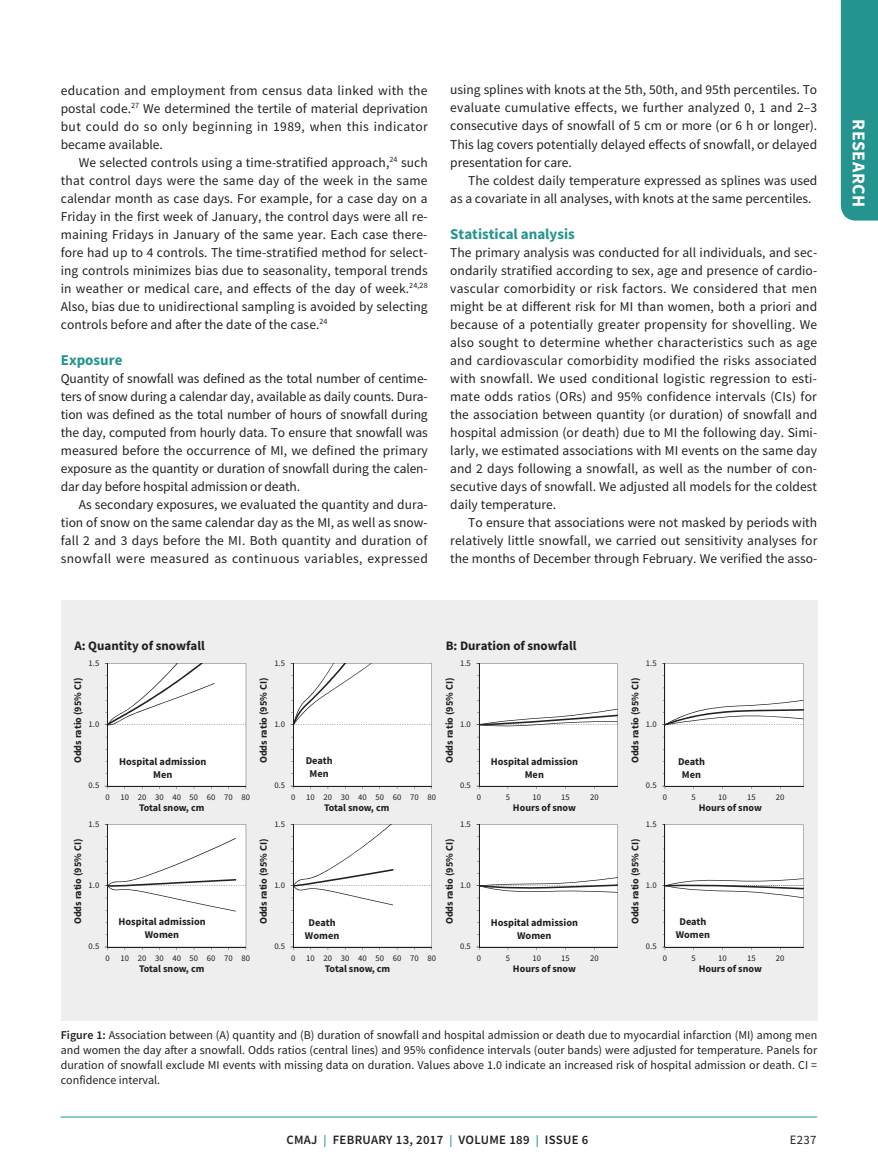
<style>
.page{position:relative;width:878px;height:1175px;background:#fff}
.page>*{position:absolute;margin:0;border:0;box-sizing:border-box;transform-origin:0 0}
.t1{font:700 18px "Source Sans Pro";letter-spacing:.025em;color:#fff}
.t2{font:700 15px "Source Sans Pro";color:#24948e}
.t3{font:13.5px/18px "Source Sans Pro";color:#231f20;text-align:justify}
.t4{font:700 12.9px "Source Sans Pro";color:#231f20}
.t5{font:600 12.75px "Source Sans Pro";letter-spacing:.025em;color:#231f20}
.t6{font:12.75px "Source Sans Pro";color:#231f20}
.t7{font:12px/15px "Source Sans Pro";color:#231f20;text-align:justify}
.t8{font:700 10.35px/13px "Source Sans Pro";color:#231f20;text-align:center}
.t9{font:700 10.05px "Source Sans Pro";color:#231f20}
.t10{font:8.7px "Source Sans Pro";letter-spacing:.005em;color:#231f20}
.s1{font-weight:600}
.s2{font-size:12px;color:#24948e}
</style>
<div class="page">
<div style="left:840px;top:0;width:38px;height:220px;background:#24948e"></div>
<hr style="left:61px;top:1116px;width:756px;height:1px;background:#24948e">
<div style="left:61px;top:600px;width:756px;height:420px;background:#eeeeef"></div>
<svg style="left:105px;top:663px;width:142px;height:126px"></svg>
<svg style="left:290px;top:663px;width:142px;height:126px"></svg>
<svg style="left:476px;top:663px;width:142px;height:126px"></svg>
<svg style="left:662px;top:663px;width:141px;height:126px"></svg>
<svg style="left:105px;top:824px;width:142px;height:125px"></svg>
<svg style="left:290px;top:824px;width:142px;height:125px"></svg>
<svg style="left:476px;top:824px;width:142px;height:125px"></svg>
<svg style="left:662px;top:824px;width:141px;height:125px"></svg>
<p class="t3" style="left:61px;top:81px;width:368px">education and employment from census data linked with the postal code.<sup>27</sup> We determined the tertile of material deprivation but could do so only beginning in 1989, when this indicator became available.</p>
<p class="t3" style="left:61px;top:153px;width:368px;text-indent:18px">We selected controls using a time-stratified approach,<sup>24</sup> such that control days were the same day of the week in the same calendar month as case days. For example, for a case day on a Friday in the first week of January, the control days were all re&shy;maining Fridays in January of the same year. Each case there&shy;fore had up to 4 controls. The time-stratified method for select&shy;ing controls minimizes bias due to seasonality, temporal trends in weather or medical care, and effects of the day of week.<sup>24,28<br></sup>Also, bias due to unidirectional sampling is avoided by selecting controls before and after the date of the case.<sup>24</sup></p>
<p class="t2" style="left:61px;top:349px;width:63px">Exposure</p>
<p class="t3" style="left:61px;top:369px;width:368px">Quantity of snowfall was defined as the total number of centime&shy;ters of snow during a calendar day, available as daily counts. Dura&shy;tion was defined as the total number of hours of snowfall during the day, computed from hourly data. To ensure that snowfall was measured before the occurrence of MI, we defined the primary exposure as the quantity or duration of snowfall during the calen&shy;dar day before hospital admission or death.</p>
<p class="t3" style="left:61px;top:495px;width:368px;text-indent:18px">As secondary exposures, we evaluated the quantity and dura&shy;tion of snow on the same calendar day as the MI, as well as snow&shy;fall 2 and 3 days before the MI. Both quantity and duration of snowfall were measured as continuous variables, expressed</p>
<p class="t3" style="left:450px;top:81px;width:368px">using splines with knots at the 5th, 50th, and 95th percentiles. To evaluate cumulative effects, we further analyzed 0, 1 and 2–3 consecutive days of snowfall of 5 cm or more (or 6 h or longer).<br>This lag covers potentially delayed effects of snowfall, or delayed presentation for care.</p>
<p class="t3" style="left:450px;top:171px;width:368px;text-indent:18px">The coldest daily temperature expressed as splines was used as a covariate in all analyses, with knots at the same percentiles.</p>
<p class="t2" style="left:450px;top:223px;width:126px">Statistical analysis</p>
<p class="t3" style="left:450px;top:243px;width:368px">The primary analysis was conducted for all individuals, and sec&shy;ondarily stratified according to sex, age and presence of cardio&shy;vascular comorbidity or risk factors. We considered that men might be at different risk for MI than women, both a priori and because of a potentially greater propensity for shovelling. We also sought to determine whether characteristics such as age and cardiovascular comorbidity modified the risks associated with snowfall. We used conditional logistic regression to esti&shy;mate odds ratios (ORs) and 95% confidence intervals (CIs) for the association between quantity (or duration) of snowfall and hospital admission (or death) due to MI the following day. Simi&shy;larly, we estimated associations with MI events on the same day and 2 days following a snowfall, as well as the number of con&shy;secutive days of snowfall. We adjusted all models for the coldest daily temperature.</p>
<p class="t3" style="left:450px;top:513px;width:368px;text-indent:18px">To ensure that associations were not masked by periods with relatively little snowfall, we carried out sensitivity analyses for the months of December through February. We verified the asso-</p>
<p class="t4" style="left:74px;top:640px;width:132px">A: Quantity of snowfall</p>
<p class="t4" style="left:445px;top:640px;width:132px">B: Duration of snowfall</p>
<p class="t10" style="left:89px;top:657px;width:12px">1.5</p>
<p class="t10" style="left:274px;top:657px;width:12px">1.5</p>
<p class="t10" style="left:460px;top:657px;width:12px">1.5</p>
<p class="t10" style="left:646px;top:657px;width:12px">1.5</p>
<p class="t9" style="left:74px;top:763px;width:87px;rotate:-90deg">Odds ratio (95% CI)</p>
<p class="t10" style="left:89px;top:718px;width:12px">1.0</p>
<p class="t8" style="left:119px;top:756px;width:89px">Hospital admission<br>Men</p>
<p class="t9" style="left:259px;top:763px;width:87px;rotate:-90deg">Odds ratio (95% CI)</p>
<p class="t10" style="left:274px;top:718px;width:12px">1.0</p>
<p class="t8" style="left:306px;top:754px;width:29px">Death<br>Men</p>
<p class="t9" style="left:445px;top:763px;width:87px;rotate:-90deg">Odds ratio (95% CI)</p>
<p class="t10" style="left:460px;top:718px;width:12px">1.0</p>
<p class="t8" style="left:490px;top:755px;width:89px">Hospital admission<br>Men</p>
<p class="t9" style="left:631px;top:763px;width:87px;rotate:-90deg">Odds ratio (95% CI)</p>
<p class="t10" style="left:646px;top:718px;width:12px">1.0</p>
<p class="t8" style="left:678px;top:756px;width:29px">Death<br>Men</p>
<p class="t10" style="left:89px;top:780px;width:12px">0.5</p>
<p class="t10" style="left:274px;top:780px;width:12px">0.5</p>
<p class="t10" style="left:460px;top:780px;width:12px">0.5</p>
<p class="t10" style="left:646px;top:780px;width:12px">0.5</p>
<p class="t10" style="left:105px;top:791px;width:6px">0</p>
<p class="t10" style="left:120px;top:791px;width:131px">10 20 30 40 50 60 70 80</p>
<p class="t10" style="left:291px;top:791px;width:6px">0</p>
<p class="t10" style="left:306px;top:791px;width:131px">10 20 30 40 50 60 70 80</p>
<p class="t10" style="left:477px;top:791px;width:6px">0</p>
<p class="t10" style="left:505px;top:791px;width:6px">5</p>
<p class="t10" style="left:532px;top:791px;width:10px">10</p>
<p class="t10" style="left:561px;top:791px;width:10px">15</p>
<p class="t10" style="left:590px;top:791px;width:10px">20</p>
<p class="t10" style="left:662px;top:791px;width:6px">0</p>
<p class="t10" style="left:691px;top:791px;width:6px">5</p>
<p class="t10" style="left:718px;top:791px;width:10px">10</p>
<p class="t10" style="left:747px;top:791px;width:10px">15</p>
<p class="t10" style="left:775px;top:791px;width:10px">20</p>
<p class="t9" style="left:139px;top:803px;width:67px">Total snow, cm</p>
<p class="t9" style="left:324px;top:803px;width:67px">Total snow, cm</p>
<p class="t9" style="left:513px;top:803px;width:65px">Hours of snow</p>
<p class="t9" style="left:698px;top:803px;width:65px">Hours of snow</p>
<p class="t10" style="left:89px;top:818px;width:12px">1.5</p>
<p class="t10" style="left:274px;top:818px;width:12px">1.5</p>
<p class="t10" style="left:460px;top:818px;width:12px">1.5</p>
<p class="t10" style="left:646px;top:818px;width:12px">1.5</p>
<p class="t9" style="left:74px;top:924px;width:87px;rotate:-90deg">Odds ratio (95% CI)</p>
<p class="t10" style="left:89px;top:879px;width:12px">1.0</p>
<p class="t8" style="left:118px;top:915px;width:89px">Hospital admission<br>Women</p>
<p class="t9" style="left:259px;top:924px;width:87px;rotate:-90deg">Odds ratio (95% CI)</p>
<p class="t10" style="left:274px;top:879px;width:12px">1.0</p>
<p class="t8" style="left:305px;top:916px;width:36px">Death<br>Women</p>
<p class="t9" style="left:445px;top:924px;width:87px;rotate:-90deg">Odds ratio (95% CI)</p>
<p class="t10" style="left:460px;top:879px;width:12px">1.0</p>
<p class="t8" style="left:490px;top:916px;width:89px">Hospital admission<br>Women</p>
<p class="t9" style="left:631px;top:924px;width:87px;rotate:-90deg">Odds ratio (95% CI)</p>
<p class="t10" style="left:646px;top:879px;width:12px">1.0</p>
<p class="t8" style="left:675px;top:915px;width:36px">Death<br>Women</p>
<p class="t10" style="left:89px;top:941px;width:12px">0.5</p>
<p class="t10" style="left:274px;top:941px;width:12px">0.5</p>
<p class="t10" style="left:460px;top:941px;width:12px">0.5</p>
<p class="t10" style="left:646px;top:941px;width:12px">0.5</p>
<p class="t10" style="left:105px;top:952px;width:6px">0</p>
<p class="t10" style="left:120px;top:952px;width:131px">10 20 30 40 50 60 70 80</p>
<p class="t10" style="left:291px;top:952px;width:6px">0</p>
<p class="t10" style="left:306px;top:952px;width:131px">10 20 30 40 50 60 70 80</p>
<p class="t10" style="left:477px;top:952px;width:6px">0</p>
<p class="t10" style="left:505px;top:952px;width:6px">5</p>
<p class="t10" style="left:532px;top:952px;width:10px">10</p>
<p class="t10" style="left:561px;top:952px;width:10px">15</p>
<p class="t10" style="left:590px;top:952px;width:10px">20</p>
<p class="t10" style="left:662px;top:952px;width:6px">0</p>
<p class="t10" style="left:691px;top:952px;width:6px">5</p>
<p class="t10" style="left:718px;top:952px;width:10px">10</p>
<p class="t10" style="left:747px;top:952px;width:10px">15</p>
<p class="t10" style="left:775px;top:952px;width:10px">20</p>
<p class="t9" style="left:139px;top:964px;width:67px">Total snow, cm</p>
<p class="t9" style="left:325px;top:964px;width:67px">Total snow, cm</p>
<p class="t9" style="left:513px;top:964px;width:65px">Hours of snow</p>
<p class="t9" style="left:698px;top:964px;width:65px">Hours of snow</p>
<p class="t7" style="left:61px;top:1027px;width:758px"><span class="s1">Figure 1:</span> Association between (A) quantity and (B) duration of snowfall and hospital admission or death due to myocardial infarction (MI) among men and women the day after a snowfall. Odds ratios (central lines) and 95% confidence intervals (outer bands) were adjusted for temperature. Panels for duration of snowfall exclude MI events with missing data on duration. Values above 1.0 indicate an increased risk of hospital admission or death. CI = confidence interval.</p>
<p class="t5" style="left:286px;top:1131px;width:303px">CMAJ <span class="s2">|</span> FEBRUARY 13, 2017 <span class="s2">|</span> VOLUME 189 <span class="s2">|</span> ISSUE 6</p>
<p class="t6" style="left:789px;top:1132px;width:28px">E237</p>
<h1 class="t1" style="left:871px;top:119px;width:89px;rotate:90deg">RESEARCH</h1>
</div>
